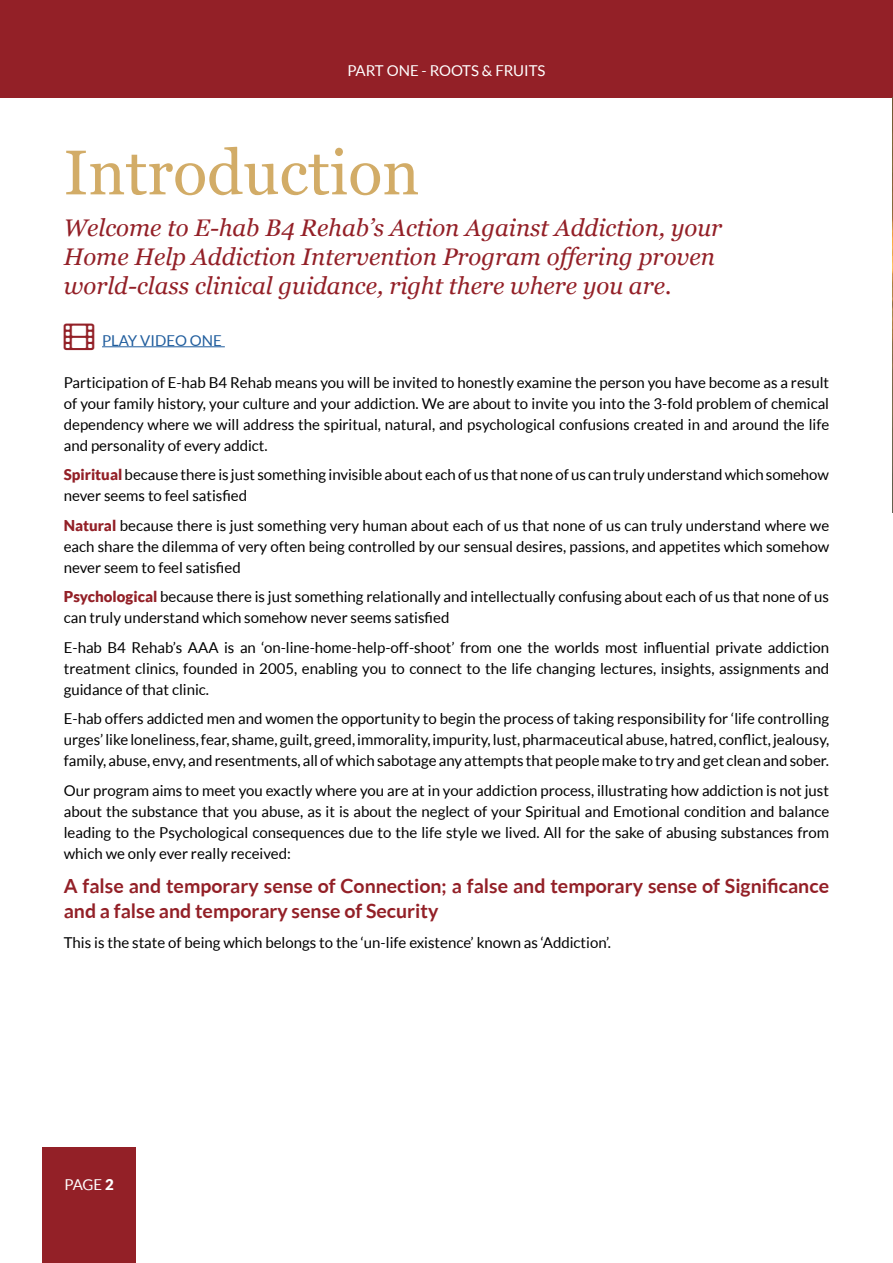
<style>
.page{position:relative;width:893px;height:1263px;background:#fff}
.page>*{position:absolute;margin:0;border:0;box-sizing:border-box;transform-origin:0 0}
.t1{font:63px "Georgia";color:#d2ac67}
.t2{font:italic 24px/28.8px "Georgia";color:#932027}
.t3{font:700 19.5px/25.5px "Lato";color:#932027}
.t4{font:15px/21px "Lato";color:#000;text-align:justify}
.t5{font:15px "Lato";color:#fff}
.t6{font:15px "Lato";color:#215e9e}
.s1{font-weight:900;color:#932027}
.s2{font-weight:900}
</style>
<div class="page">
<div style="left:0;top:0;width:892px;height:97px;background:#932027"></div>
<hr style="left:892px;top:0;width:1px;height:97px;background:#932027">
<div style="left:43px;top:1147px;width:93px;height:116px;background:#932027"></div>
<hr style="left:102px;top:346px;width:123px;height:1px;background:#215e9e">
<img style="left:892px;top:97px;width:1px;height:415px">
<p class="t5" style="left:347px;top:62px;width:200px">PART ONE - ROOTS &amp; FRUITS</p>
<h1 class="t1" style="left:64px;top:127px;width:357px">Introduction</h1>
<h2 class="t2" style="left:64px;top:212px;width:660px">Welcome to E-hab B4 Rehab’s Action Against Addiction, your<br>Home Help Addiction Intervention Program offering proven world-class clinical guidance, right there where you are.</h2>
<p class="t6" style="left:102px;top:332px;width:121px">PLAY VIDEO ONE</p>
<p class="t4" style="left:64px;top:372px;width:767px">Participation of E-hab B4 Rehab means you will be invited to honestly examine the person you have become as a result of your family history, your culture and your addiction. We are about to invite you into the 3-fold problem of chemical dependency where we will address the spiritual, natural, and psychological confusions created in and around the life and personality of every addict.</p>
<p class="t4" style="left:64px;top:464px;width:767px"><span class="s1">Spiritual</span> because there is just something invisible about each of us that none of us can truly understand which somehow never seems to feel satisfied</p>
<p class="t4" style="left:64px;top:515px;width:767px"><span class="s1">Natural</span> because there is just something very human about each of us that none of us can truly understand where we each share the dilemma of very often being controlled by our sensual desires, passions, and appetites which somehow never seem to feel satisfied</p>
<p class="t4" style="left:64px;top:586px;width:767px"><span class="s1">Psychological</span> because there is just something relationally and intellectually confusing about each of us that none of us can truly understand which somehow never seems satisfied</p>
<p class="t4" style="left:64px;top:637px;width:767px">E-hab B4 Rehab’s AAA is an ‘on-line-home-help-off-shoot’ from one the worlds most influential private addiction treatment clinics, founded in 2005, enabling you to connect to the life changing lectures, insights, assignments and guidance of that clinic.</p>
<p class="t4" style="left:64px;top:708px;width:767px">E-hab offers addicted men and women the opportunity to begin the process of taking responsibility for ‘life controlling urges’ like loneliness, fear, shame, guilt, greed, immorality, impurity, lust, pharmaceutical abuse, hatred, conflict, jealousy, family, abuse, envy, and resentments, all of which sabotage any attempts that people make to try and get clean and sober.</p>
<p class="t4" style="left:64px;top:780px;width:767px">Our program aims to meet you exactly where you are at in your addiction process, illustrating how addiction is not just about the substance that you abuse, as it is about the neglect of your Spiritual and Emotional condition and balance leading to the Psychological consequences due to the life style we lived. All for the sake of abusing substances from which we only ever really received:</p>
<h3 class="t3" style="left:64px;top:873px;width:767px">A false and temporary sense of Connection; a false and temporary sense of Significance and a false and temporary sense of Security</h3>
<p class="t4" style="left:64px;top:932px;width:549px">This is the state of being which belongs to the ‘un-life existence’ known as ‘Addiction’.</p>
<p class="t5" style="left:65px;top:1176px;width:51px">PAGE <span class="s2">2</span></p>
</div>
